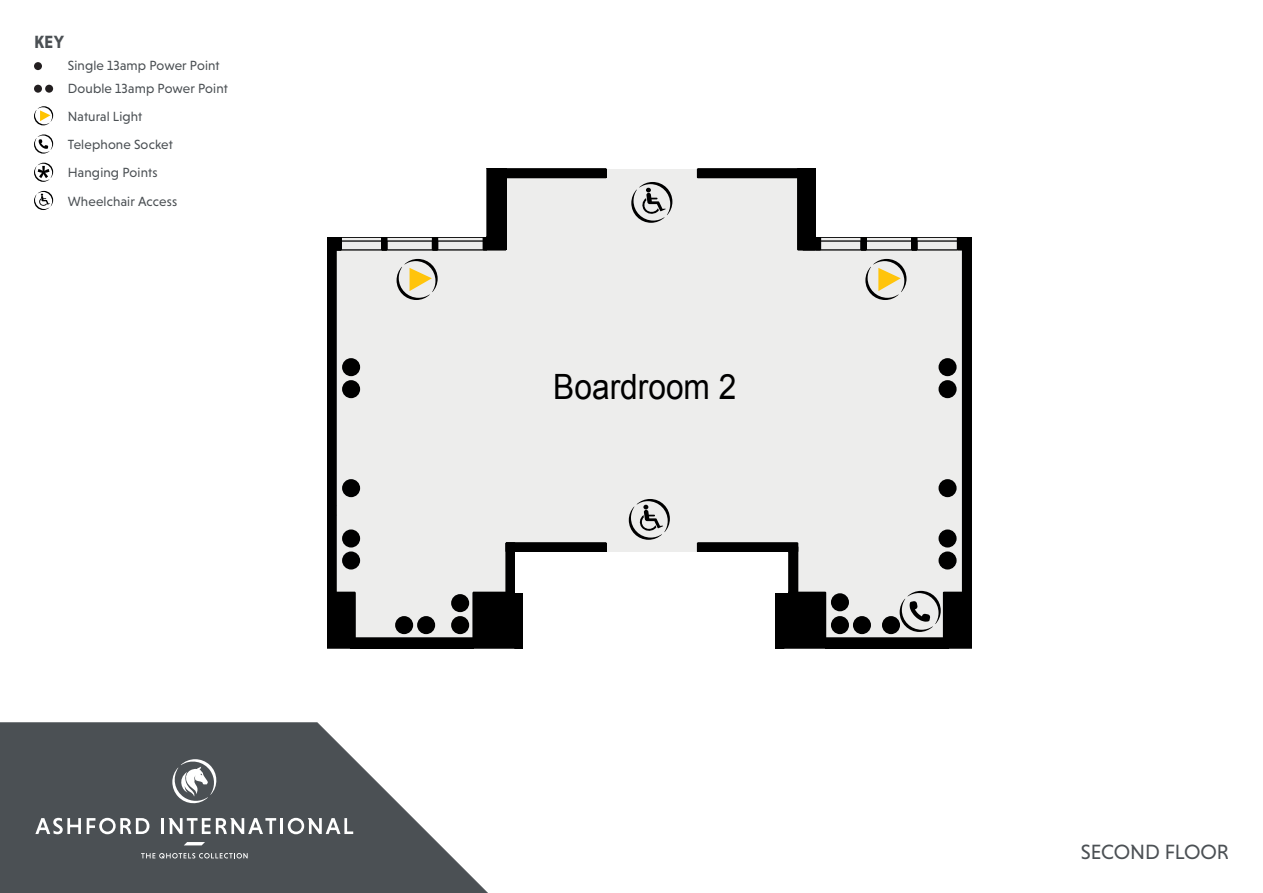
<style>
.page{position:relative;width:1263px;height:893px;background:#fff}
.page>*{position:absolute;margin:0;border:0;box-sizing:border-box;transform-origin:0 0}
.t1{font:34.8px "Arial";color:#000;scale:.91 1}
.Description{font:21px "Niveau Grotesk";letter-spacing:-.01em;color:#4b5054}
.t2{font:700 18px "Niveau Grotesk";color:#4b5054}
.t3{font:13.5px "Niveau Grotesk";letter-spacing:.01em;color:#4b5054}
</style>
<div class="page">
<svg style="left:0;top:722px;width:488px;height:171px"></svg>
<svg style="left:35px;top:818px;width:46px;height:16px"></svg>
<svg style="left:87px;top:818px;width:62px;height:16px"></svg>
<hr style="left:161px;top:818px;width:3px;height:16px;background:#fff">
<svg style="left:169px;top:818px;width:107px;height:16px"></svg>
<hr style="left:280px;top:818px;width:3px;height:16px;background:#fff">
<svg style="left:288px;top:818px;width:65px;height:16px"></svg>
<svg style="left:172px;top:759px;width:47px;height:46px"></svg>
<svg style="left:184px;top:842px;width:21px;height:3px"></svg>
<svg style="left:141px;top:853px;width:107px;height:6px"></svg>
<div style="left:34px;top:62px;width:8px;height:8px;background:#231f20;border-radius:50%"></div>
<div style="left:34px;top:85px;width:8px;height:8px;background:#231f20;border-radius:50%"></div>
<div style="left:45px;top:85px;width:8px;height:8px;background:#231f20;border-radius:50%"></div>
<svg style="left:34px;top:106px;width:19px;height:19px"></svg>
<svg style="left:34px;top:134px;width:19px;height:20px"></svg>
<svg style="left:34px;top:163px;width:19px;height:19px"></svg>
<svg style="left:34px;top:191px;width:19px;height:19px"></svg>
<div style="left:327px;top:169px;width:645px;height:480px;background:#ededec"></div>
<div style="left:962px;top:237px;width:9px;height:269px;background:#000"></div>
<hr style="left:971px;top:237px;width:1px;height:269px;background:#000">
<div style="left:962px;top:515px;width:9px;height:77px;background:#000"></div>
<hr style="left:971px;top:515px;width:1px;height:77px;background:#000">
<svg style="left:962px;top:506px;width:10px;height:9px"></svg>
<div style="left:798px;top:169px;width:17px;height:81px;background:#000"></div>
<hr style="left:815px;top:169px;width:1px;height:81px;background:#000">
<hr style="left:797px;top:169px;width:1px;height:81px;background:#000">
<svg style="left:957px;top:238px;width:5px;height:13px"></svg>
<svg style="left:798px;top:238px;width:23px;height:13px"></svg>
<svg style="left:911px;top:238px;width:6px;height:11px"></svg>
<hr style="left:815px;top:237px;width:147px;height:1px;background:#000">
<hr style="left:820px;top:240px;width:142px;height:2px;background:#000">
<hr style="left:815px;top:249px;width:142px;height:2px;background:#000">
<div style="left:697px;top:169px;width:101px;height:9px;background:#000"></div>
<div style="left:506px;top:169px;width:100px;height:9px;background:#000"></div>
<div style="left:487px;top:169px;width:19px;height:81px;background:#000"></div>
<hr style="left:505px;top:169px;width:2px;height:81px;background:#000">
<hr style="left:486px;top:169px;width:2px;height:81px;background:#000">
<div style="left:943px;top:592px;width:29px;height:56px;background:#000"></div>
<hr style="left:943px;top:647px;width:29px;height:2px;background:#000">
<div style="left:775px;top:592px;width:50px;height:56px;background:#000"></div>
<hr style="left:825px;top:592px;width:1px;height:56px;background:#000">
<hr style="left:775px;top:647px;width:50px;height:2px;background:#000">
<div style="left:825px;top:638px;width:123px;height:10px;background:#000"></div>
<hr style="left:825px;top:647px;width:123px;height:2px;background:#000">
<hr style="left:825px;top:637px;width:123px;height:2px;background:#000">
<div style="left:327px;top:237px;width:9px;height:269px;background:#000"></div>
<hr style="left:335px;top:237px;width:2px;height:269px;background:#000">
<div style="left:327px;top:515px;width:9px;height:77px;background:#000"></div>
<svg style="left:327px;top:505px;width:10px;height:10px"></svg>
<hr style="left:335px;top:515px;width:2px;height:77px;background:#000">
<svg style="left:483px;top:238px;width:23px;height:13px"></svg>
<svg style="left:432px;top:238px;width:6px;height:11px"></svg>
<hr style="left:336px;top:237px;width:151px;height:1px;background:#000">
<hr style="left:332px;top:240px;width:151px;height:2px;background:#000">
<hr style="left:336px;top:249px;width:151px;height:2px;background:#000">
<div style="left:327px;top:592px;width:28px;height:56px;background:#000"></div>
<hr style="left:327px;top:647px;width:28px;height:2px;background:#000">
<hr style="left:354px;top:592px;width:2px;height:56px;background:#000">
<div style="left:473px;top:592px;width:51px;height:56px;background:#000"></div>
<hr style="left:472px;top:592px;width:2px;height:56px;background:#000">
<hr style="left:473px;top:647px;width:51px;height:2px;background:#000">
<div style="left:350px;top:638px;width:123px;height:10px;background:#000"></div>
<hr style="left:350px;top:647px;width:123px;height:2px;background:#000">
<hr style="left:350px;top:637px;width:123px;height:2px;background:#000">
<svg style="left:860px;top:237px;width:7px;height:14px"></svg>
<svg style="left:381px;top:238px;width:6px;height:13px"></svg>
<svg style="left:337px;top:238px;width:5px;height:13px"></svg>
<div style="left:506px;top:543px;width:9px;height:49px;background:#000"></div>
<hr style="left:505px;top:543px;width:2px;height:49px;background:#000">
<div style="left:789px;top:547px;width:9px;height:50px;background:#000"></div>
<hr style="left:788px;top:547px;width:1px;height:50px;background:#000">
<div style="left:506px;top:543px;width:100px;height:9px;background:#000"></div>
<hr style="left:506px;top:542px;width:100px;height:1px;background:#000">
<div style="left:697px;top:543px;width:101px;height:9px;background:#000"></div>
<hr style="left:697px;top:542px;width:101px;height:1px;background:#000">
<svg style="left:900px;top:591px;width:62px;height:41px"></svg>
<div style="left:938px;top:358px;width:18px;height:18px;background:#000;border-radius:50%"></div>
<div style="left:938px;top:380px;width:18px;height:18px;background:#000;border-radius:50%"></div>
<div style="left:938px;top:529px;width:18px;height:18px;background:#000;border-radius:50%"></div>
<div style="left:938px;top:551px;width:18px;height:18px;background:#000;border-radius:50%"></div>
<div style="left:938px;top:479px;width:18px;height:18px;background:#000;border-radius:50%"></div>
<div style="left:882px;top:616px;width:18px;height:18px;background:#000;border-radius:50%"></div>
<div style="left:831px;top:616px;width:18px;height:18px;background:#000;border-radius:50%"></div>
<div style="left:853px;top:616px;width:18px;height:18px;background:#000;border-radius:50%"></div>
<div style="left:831px;top:593px;width:18px;height:18px;background:#000;border-radius:50%"></div>
<div style="left:451px;top:594px;width:18px;height:18px;background:#000;border-radius:50%"></div>
<div style="left:451px;top:616px;width:18px;height:18px;background:#000;border-radius:50%"></div>
<div style="left:342px;top:479px;width:18px;height:18px;background:#000;border-radius:50%"></div>
<div style="left:395px;top:616px;width:18px;height:18px;background:#000;border-radius:50%"></div>
<div style="left:417px;top:616px;width:18px;height:18px;background:#000;border-radius:50%"></div>
<div style="left:342px;top:380px;width:18px;height:18px;background:#000;border-radius:50%"></div>
<div style="left:342px;top:358px;width:18px;height:18px;background:#000;border-radius:50%"></div>
<div style="left:342px;top:551px;width:18px;height:18px;background:#000;border-radius:50%"></div>
<div style="left:342px;top:529px;width:18px;height:18px;background:#000;border-radius:50%"></div>
<svg style="left:629px;top:499px;width:41px;height:41px"></svg>
<svg style="left:865px;top:259px;width:41px;height:41px"></svg>
<svg style="left:631px;top:182px;width:41px;height:41px"></svg>
<svg style="left:397px;top:259px;width:41px;height:41px"></svg>
<div style="left:515px;top:552px;width:273px;height:41px;background:#fff"></div>
<div style="left:523px;top:588px;width:252px;height:66px;background:#fff"></div>
<div style="left:816px;top:125px;width:165px;height:112px;background:#fff"></div>
<div style="left:321px;top:124px;width:165px;height:113px;background:#fff"></div>
<p class="t2" style="left:34px;top:31px;width:31px">KEY</p>
<p class="t3" style="left:68px;top:58px;width:153px">Single 13amp Power Point</p>
<p class="t3" style="left:68px;top:80px;width:161px">Double 13amp Power Point</p>
<p class="t3" style="left:68px;top:109px;width:76px">Natural Light</p>
<p class="t3" style="left:68px;top:137px;width:107px">Telephone Socket</p>
<p class="t3" style="left:68px;top:165px;width:91px">Hanging Points</p>
<p class="t3" style="left:68px;top:193px;width:111px">Wheelchair Access</p>
<p class="t1" style="left:553px;top:364px;width:203px">Boardroom 2</p>
<p class="Description" style="left:1081px;top:840px;width:150px">SECOND FLOOR</p>
</div>
